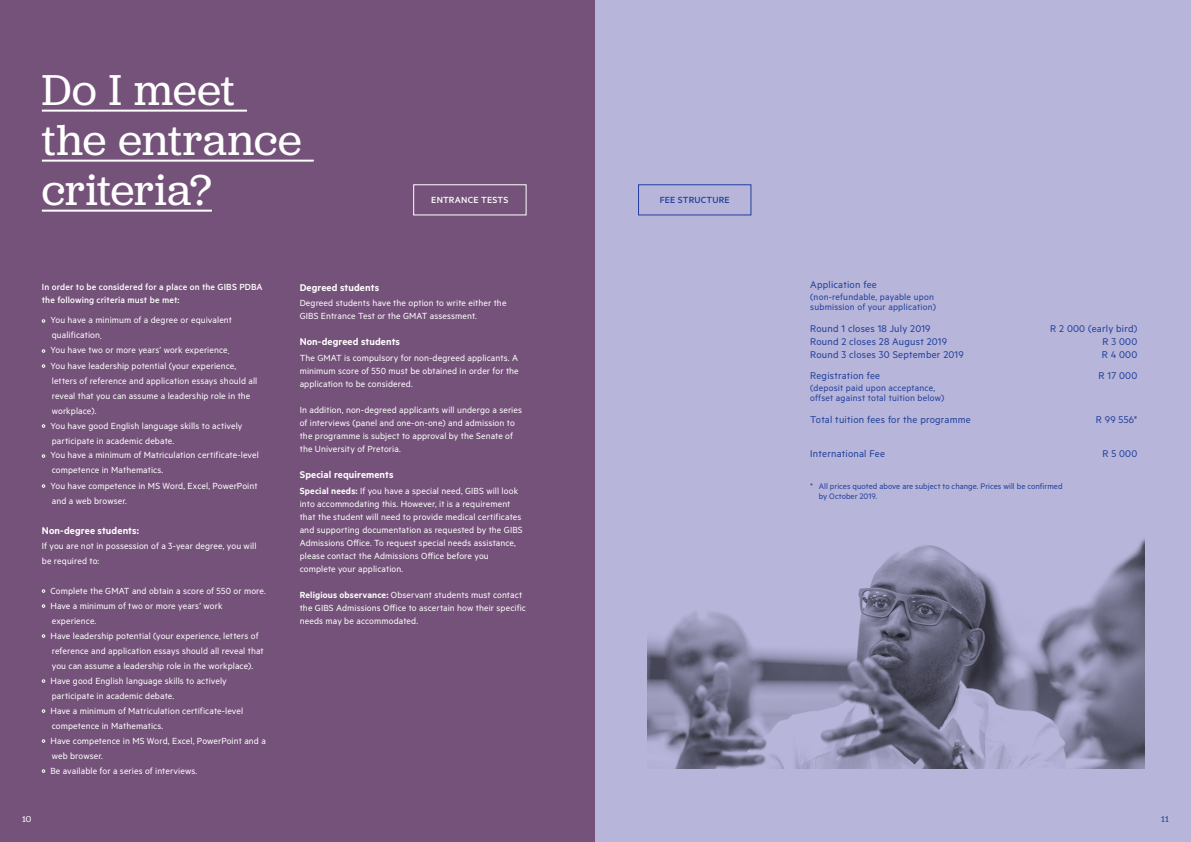
<style>
.page{position:relative;width:1191px;height:842px;background:#fff}
.page>*{position:absolute;margin:0;border:0;box-sizing:border-box;transform-origin:0 0}
.t1{font:45px/50px "Jubilat";letter-spacing:.005em;color:#fff}
.t2{font:11px "Metric";letter-spacing:.02em;color:#21409a}
.t3{font:600 11px "Metric";letter-spacing:.01em;color:#fff}
.t4{font:10px/15px "Metric";letter-spacing:.01em;color:#fff}
.t5{font:10px/10px "Metric";letter-spacing:.02em;color:#21409a}
.t6{font:500 10px/13px "Metric";letter-spacing:.01em;color:#fff}
.t7{font:500 10px "Metric";letter-spacing:.02em;color:#21409a}
.t8{font:9px/10px "Metric";letter-spacing:.005em;color:#21409a}
.t9{font:9px "Jubilat";color:#21409a}
.t10{font:9px "Jubilat";color:#fff}
.s1{font-weight:600}
</style>
<div class="page">
<div style="left:0;top:0;width:595px;height:842px;background:#745279"></div>
<hr style="left:42px;top:110px;width:205px;height:2px;background:#fff">
<hr style="left:42px;top:160px;width:272px;height:2px;background:#fff">
<hr style="left:42px;top:210px;width:170px;height:2px;background:#fff">
<div style="left:413px;top:184px;width:113px;height:31px;border:1px solid #fff"></div>
<svg style="left:42px;top:319px;width:3px;height:4px"></svg>
<svg style="left:42px;top:349px;width:3px;height:4px"></svg>
<svg style="left:42px;top:364px;width:3px;height:4px"></svg>
<svg style="left:42px;top:424px;width:3px;height:4px"></svg>
<svg style="left:42px;top:454px;width:3px;height:4px"></svg>
<svg style="left:42px;top:484px;width:3px;height:4px"></svg>
<svg style="left:42px;top:589px;width:3px;height:4px"></svg>
<svg style="left:42px;top:604px;width:3px;height:4px"></svg>
<svg style="left:42px;top:634px;width:3px;height:4px"></svg>
<svg style="left:42px;top:679px;width:3px;height:4px"></svg>
<svg style="left:42px;top:709px;width:3px;height:4px"></svg>
<svg style="left:42px;top:739px;width:3px;height:4px"></svg>
<svg style="left:42px;top:769px;width:3px;height:4px"></svg>
<div style="left:595px;top:0;width:596px;height:842px;background:#b7b5da"></div>
<div style="left:638px;top:184px;width:113px;height:31px;border:1px solid #21409a"></div>
<img style="left:647px;top:539px;width:497px;height:229px">
<h1 class="t1" style="left:42px;top:63px;width:261px">Do I meet the entrance criteria?</h1>
<p class="t6" style="left:431px;top:193px;width:79px">ENTRANCE TESTS</p>
<p class="t6" style="left:42px;top:280px;width:222px">In order to be considered for a place on the GIBS PDBA the following criteria must be met:</p>
<p class="t4" style="left:50px;top:312px;width:183px">You have a minimum of a degree or equivalent qualification.<br>You have two or more years’ work experience.</p>
<p class="t4" style="left:50px;top:358px;width:208px">You have leadership potential (your experience, letters of reference and application essays should all reveal that you can assume a leadership role in the workplace).<br>You have good English language skills to actively participate in academic debate.</p>
<p class="t4" style="left:50px;top:447px;width:210px">You have a minimum of Matriculation certificate-level competence in Mathematics.</p>
<p class="t4" style="left:50px;top:478px;width:209px">You have competence in MS Word, Excel, PowerPoint and a web browser.</p>
<p class="t3" style="left:42px;top:524px;width:99px">Non-degree students:</p>
<p class="t4" style="left:42px;top:538px;width:216px">If you are not in possession of a 3-year degree, you will be required to:</p>
<p class="t4" style="left:50px;top:583px;width:217px">Complete the GMAT and obtain a score of 550 or more.<br>Have a minimum of two or more years’ work experience.<br>Have leadership potential (your experience, letters of reference and application essays should all reveal that you can assume a leadership role in the workplace).<br>Have good English language skills to actively participate in academic debate.<br>Have a minimum of Matriculation certificate-level competence in Mathematics.<br>Have competence in MS Word, Excel, PowerPoint and a web browser.<br>Be available for a series of interviews.</p>
<p class="t3" style="left:300px;top:281px;width:81px">Degreed students</p>
<p class="t4" style="left:300px;top:296px;width:208px;line-height:13px">Degreed students have the option to write either the<br>GIBS Entrance Test or the GMAT assessment.</p>
<p class="t3" style="left:300px;top:335px;width:102px">Non-degreed students</p>
<p class="t4" style="left:300px;top:351px;width:221px;line-height:13px;text-align:justify">The GMAT is compulsory for non-degreed applicants. A minimum score of 550 must be obtained in order for the application to be considered.</p>
<p class="t4" style="left:300px;top:403px;width:224px;line-height:13px">In addition, non-degreed applicants will undergo a series of interviews (panel and one-on-one) and admission to the programme is subject to approval by the Senate of the University of Pretoria.</p>
<p class="t3" style="left:300px;top:468px;width:95px">Special requirements</p>
<p class="t4" style="left:300px;top:484px;width:224px;line-height:13px"><span class="s1">Special needs:</span> If you have a special need, GIBS will look into accommodating this. However, it is a requirement that the student will need to provide medical certificates and supporting documentation as requested by the GIBS Admissions Office. To request special needs assistance, please contact the Admissions Office before you complete your application.</p>
<p class="t4" style="left:300px;top:588px;width:228px;line-height:13px"><span class="s1">Religious observance:</span> Observant students must contact the GIBS Admissions Office to ascertain how their specific needs may be accommodated.</p>
<p class="t7" style="left:659px;top:194px;width:72px">FEE STRUCTURE</p>
<p class="t2" style="left:810px;top:278px;width:68px">Application fee</p>
<p class="t5" style="left:810px;top:292px;width:127px">(non-refundable, payable upon submission of your application)</p>
<p class="t2" style="left:810px;top:322px;width:122px">Round 1 closes 18 July 2019</p>
<p class="t2" style="left:1050px;top:322px;width:89px">R 2 000 (early bird)</p>
<p class="t2" style="left:810px;top:335px;width:138px">Round 2 closes 28 August 2019</p>
<p class="t2" style="left:1102px;top:335px;width:36px">R 3 000</p>
<p class="t2" style="left:810px;top:348px;width:155px">Round 3 closes 30 September 2019</p>
<p class="t2" style="left:1101px;top:348px;width:37px">R 4 000</p>
<p class="t2" style="left:810px;top:369px;width:72px">Registration fee</p>
<p class="t2" style="left:1098px;top:369px;width:40px">R 17 000</p>
<p class="t5" style="left:810px;top:383px;width:136px">(deposit paid upon acceptance, offset against total tuition below)</p>
<p class="t2" style="left:810px;top:413px;width:162px">Total tuition fees for the programme</p>
<p class="t2" style="left:1095px;top:413px;width:43px">R 99 556*</p>
<p class="t2" style="left:810px;top:447px;width:76px">International Fee</p>
<p class="t2" style="left:1102px;top:447px;width:36px">R 5 000</p>
<p class="t8" style="left:818px;top:481px;width:245px;text-indent:-9px">* All prices quoted above are subject to change. Prices will be confirmed by October 2019.</p>
<p class="t10" style="left:22px;top:813px;width:11px">10</p>
<p class="t9" style="left:1159px;top:812px;width:10px">13</p>
<p class="t9" style="left:1161px;top:813px;width:9px">11</p>
</div>
